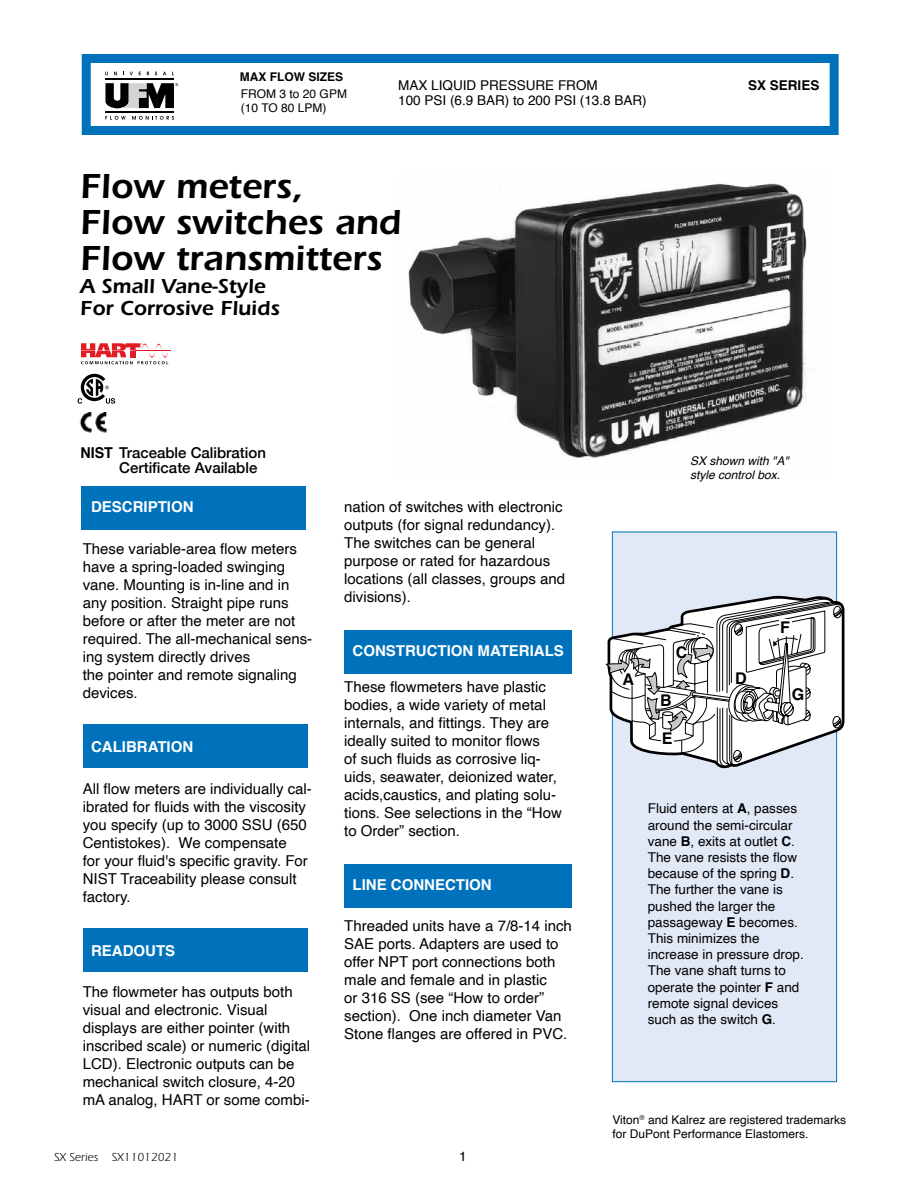
<style>
.page{position:relative;width:918px;height:1188px;background:#fff}
.page>*{position:absolute;margin:0;border:0;box-sizing:border-box;transform-origin:0 0}
.t1{font:600 36px/36px "Itc Eras";color:#000}
.t2{font:600 21px/22.5px "Itc Eras";color:#000}
.t3{font:700 16.05px "Helvetica";color:#000}
.t4{font:15px/18px "Helvetica";color:#000}
.t5{font:700 15px "Helvetica";color:#fff}
.t6{font:500 15px/15px "Helvetica Neue";color:#000}
.t7{font:13.5px/16.2px "Helvetica";color:#000}
.t8{font:700 13.5px "Helvetica";color:#000}
.t9{font:12px/13.5px "Helvetica";color:#000}
.t10{font:italic 12px/14.4px "Helvetica";color:#000}
.t11{font:12px "Itc Eras";color:#000}
.t12{font:700 12px "Helvetica";color:#000}
.s1{font-family:"Helvetica";font-weight:700}
.s2{font-weight:700}
</style>
<div class="page">
<div style="left:83px;top:928px;width:225px;height:44px;background:#0072bc"></div>
<img style="left:408px;top:183px;width:399px;height:275px">
<div style="left:612px;top:532px;width:225px;height:550px;background:#e1e8f6;border:1px solid #0072bc"></div>
<div style="left:82px;top:54px;width:757px;height:81px;border:9px solid #0072bc"></div>
<div style="left:344px;top:864px;width:228px;height:44px;background:#0072bc"></div>
<div style="left:344px;top:630px;width:228px;height:44px;background:#0072bc"></div>
<div style="left:81px;top:486px;width:225px;height:44px;background:#0072bc"></div>
<div style="left:83px;top:724px;width:225px;height:44px;background:#0072bc"></div>
<svg style="left:606px;top:596px;width:238px;height:172px"></svg>
<div style="left:676px;top:645px;width:12px;height:14px;background:#fff;border-radius:50%"></div>
<hr style="left:105px;top:79px;width:69px;height:1px;background:#000">
<svg style="left:105px;top:116px;width:21px;height:4px"></svg>
<svg style="left:132px;top:116px;width:42px;height:4px"></svg>
<hr style="left:105px;top:111px;width:69px;height:1px;background:#000">
<svg style="left:105px;top:83px;width:73px;height:25px"></svg>
<img style="left:79px;top:413px;width:29px;height:20px">
<svg style="left:78px;top:373px;width:37px;height:31px"></svg>
<hr style="left:136px;top:351px;width:35px;height:1px;background:#e31b23">
<svg style="left:81px;top:343px;width:87px;height:21px"></svg>
<p class="t12" style="left:240px;top:67px;width:105px">MAX FLOW SIZES</p>
<p class="t9" style="left:241px;top:88px;width:108px">FROM 3 to 20 GPM (10 TO 80 LPM)</p>
<p class="t7" style="left:398px;top:78px;width:201px">MAX LIQUID PRESSURE FROM</p>
<p class="t8" style="left:748px;top:75px;width:73px">SX SERIES</p>
<p class="t7" style="left:398px;top:93px;width:250px">100 PSI (6.9 BAR) to 200 PSI (13.8 BAR)</p>
<h1 class="t1" style="left:80px;top:168px;width:323px">Flow meters,<br>Flow switches and<br>Flow transmitters</h1>
<h2 class="t2" style="left:80px;top:274px;width:201px">A Small Vane-Style<br>For Corrosive Fluids</h2>
<p class="t6" style="left:119px;top:444px;width:148px;text-indent:-39px"><span class="s1">NIST</span> Traceable Calibration<br>Certificate Available</p>
<p class="t5" style="left:91px;top:495px;width:104px">DESCRIPTION</p>
<p class="t4" style="left:83px;top:541px;width:231px">These variable-area flow meters have a spring-loaded swinging vane. Mounting is in-line and in any position. Straight pipe runs before or after the meter are not required. The all-mechanical sens&shy;ing system directly drives<br>the pointer and remote signaling devices.</p>
<p class="t5" style="left:91px;top:735px;width:104px">CALIBRATION</p>
<p class="t4" style="left:83px;top:780px;width:231px">All flow meters are individually cal&shy;ibrated for fluids with the viscosity you specify (up to 3000 SSU (650<br>Centistokes). We compensate<br>for your fluid's specific gravity. For<br>NIST Traceability please consult factory.</p>
<p class="t5" style="left:91px;top:938px;width:86px">READOUTS</p>
<p class="t4" style="left:83px;top:983px;width:229px">The flowmeter has outputs both visual and electronic. Visual displays are either pointer (with inscribed scale) or numeric (digital<br>LCD). Electronic outputs can be mechanical switch closure, 4-20 mA analog, HART or some combi-</p>
<p class="t4" style="left:344px;top:498px;width:222px">nation of switches with electronic outputs (for signal redundancy).<br>The switches can be general purpose or rated for hazardous locations (all classes, groups and divisions).</p>
<p class="t5" style="left:353px;top:639px;width:213px">CONSTRUCTION MATERIALS</p>
<p class="t4" style="left:344px;top:678px;width:219px">These flowmeters have plastic bodies, a wide variety of metal internals, and fittings. They are ideally suited to monitor flows<br>of such fluids as corrosive liq&shy;uids, seawater, deionized water, acids,caustics, and plating solu&shy;tions. See selections in the “How to Order” section.</p>
<p class="t5" style="left:353px;top:873px;width:141px">LINE CONNECTION</p>
<p class="t4" style="left:344px;top:918px;width:229px">Threaded units have a 7/8-14 inch<br>SAE ports. Adapters are used to offer NPT port connections both male and female and in plastic<br>or 316 SS (see “How to order” section). One inch diameter Van<br>Stone flanges are offered in PVC.</p>
<p class="t11" style="left:54px;top:1150px;width:126px">SX Series SX11012021</p>
<p class="t7" style="left:459px;top:1148px;width:9px">1</p>
<p class="t10" style="left:690px;top:453px;width:100px">SX shown with "A" style control box.</p>
<p class="t3" style="left:622px;top:666px;width:13px">A</p>
<p class="t3" style="left:676px;top:639px;width:13px">C</p>
<p class="t3" style="left:660px;top:687px;width:13px">B</p>
<p class="t3" style="left:662px;top:726px;width:12px">E</p>
<p class="t3" style="left:735px;top:665px;width:13px">D</p>
<p class="t3" style="left:780px;top:615px;width:11px">F</p>
<p class="t3" style="left:792px;top:681px;width:14px">G</p>
<p class="t7" style="left:648px;top:801px;width:158px">Fluid enters at <span class="s2">A</span>, passes around the semi-circular vane <span class="s2">B</span>, exits at outlet <span class="s2">C</span>.<br>The vane resists the flow because of the spring <span class="s2">D</span>.<br>The further the vane is pushed the larger the passageway <span class="s2">E</span> becomes.<br>This minimizes the increase in pressure drop.<br>The vane shaft turns to operate the pointer <span class="s2">F</span> and remote signal devices such as the switch <span class="s2">G</span>.</p>
<p class="t9" style="left:612px;top:1112px;width:235px;line-height:14.4px">Viton<sup>®</sup> and Kalrez are registered trademarks for DuPont Performance Elastomers.</p>
</div>
